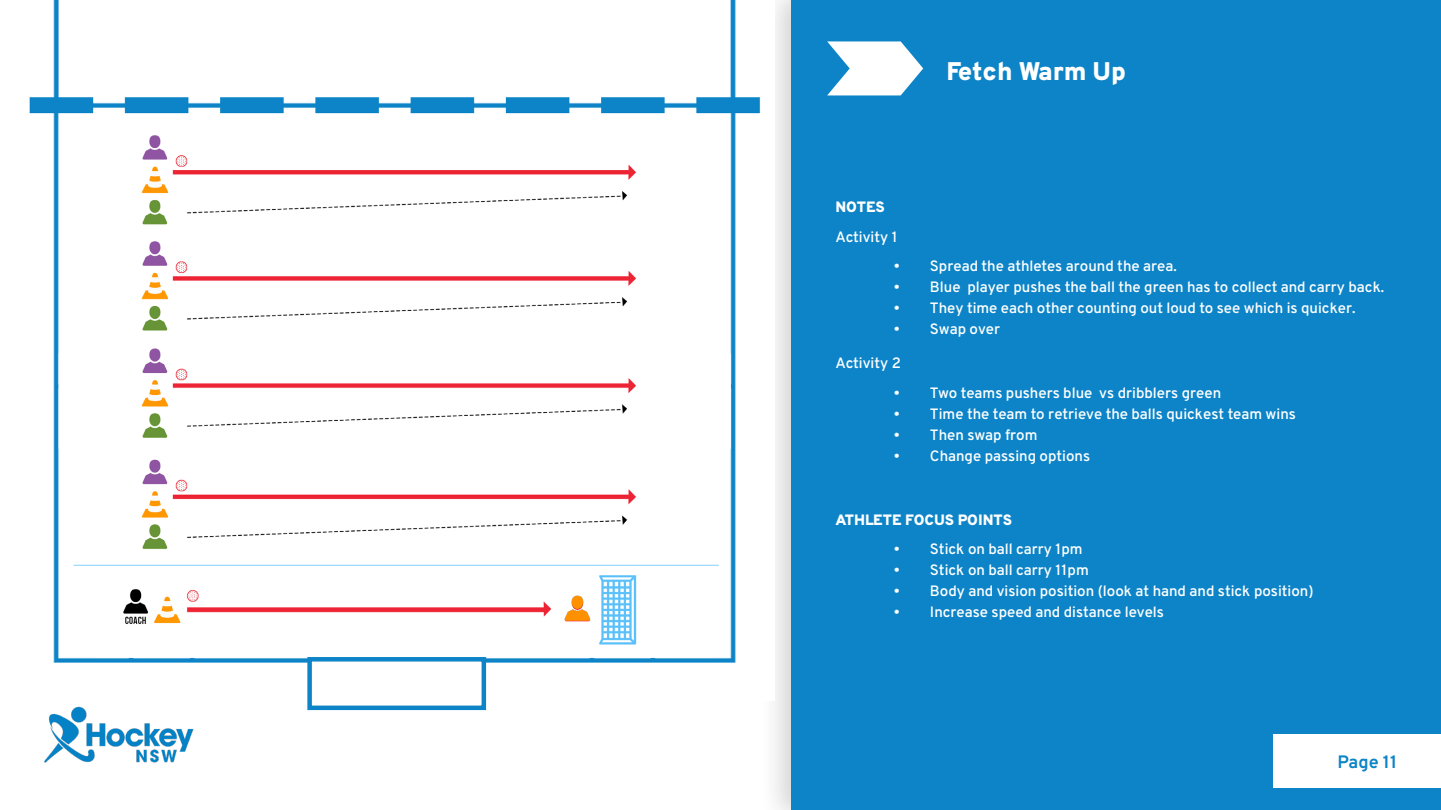
<style>
.page{position:relative;width:1441px;height:810px;background:#fff}
.page>*{position:absolute;margin:0;border:0;box-sizing:border-box;transform-origin:0 0}
.Header_1{font:800 25.5px "Overpass";color:#fff}
.t1{font:700 18px "Overpass";color:#0d84c7}
.t2{font:600 15px "Overpass";color:#fff}
.t3{font:800 15px "Overpass";color:#fff}
</style>
<div class="page">
<div style="left:758px;top:0;width:682px;height:810px;background:#231f20;opacity:.2"></div>
<div style="left:791px;top:0;width:649px;height:810px;background:#0d84c7"></div>
<img style="left:44px;top:706px;width:150px;height:57px">
<div style="left:1273px;top:735px;width:167px;height:53px;background:#fff"></div>
<svg style="left:827px;top:41px;width:96px;height:54px"></svg>
<img style="left:29px;top:0;width:745px;height:701px">
<img style="left:561px;top:591px;width:33px;height:35px">
<div style="left:307px;top:657px;width:179px;height:53px;background:#fff;border:4px solid #0d84c7"></div>
<p class="Header_1" style="left:946px;top:55px;width:181px">Fetch Warm Up</p>
<p class="t3" style="left:835px;top:198px;width:51px">NOTES</p>
<p class="t2" style="left:835px;top:227px;width:64px">Activity 1</p>
<p class="t2" style="left:893px;top:257px;width:284px">• Spread the athletes around the area.</p>
<p class="t2" style="left:893px;top:278px;width:492px">• Blue player pushes the ball the green has to collect and carry back.</p>
<p class="t2" style="left:893px;top:299px;width:463px">• They time each other counting out loud to see which is quicker.</p>
<p class="t2" style="left:893px;top:320px;width:108px">• Swap over</p>
<p class="t2" style="left:835px;top:354px;width:67px">Activity 2</p>
<p class="t2" style="left:893px;top:383px;width:329px">• Two teams pushers blue vs dribblers green</p>
<p class="t2" style="left:893px;top:404px;width:403px">• Time the team to retrieve the balls quickest team wins</p>
<p class="t2" style="left:893px;top:425px;width:145px">• Then swap from</p>
<p class="t2" style="left:893px;top:446px;width:198px">• Change passing options</p>
<p class="t3" style="left:835px;top:510px;width:178px">ATHLETE FOCUS POINTS</p>
<p class="t2" style="left:893px;top:540px;width:190px">• Stick on ball carry 1pm</p>
<p class="t2" style="left:893px;top:561px;width:196px">• Stick on ball carry 11pm</p>
<p class="t2" style="left:893px;top:582px;width:421px">• Body and vision position (look at hand and stick position)</p>
<p class="t2" style="left:893px;top:603px;width:271px">• Increase speed and distance levels</p>
<p class="t1" style="left:1337px;top:750px;width:61px">Page 11</p>
</div>
